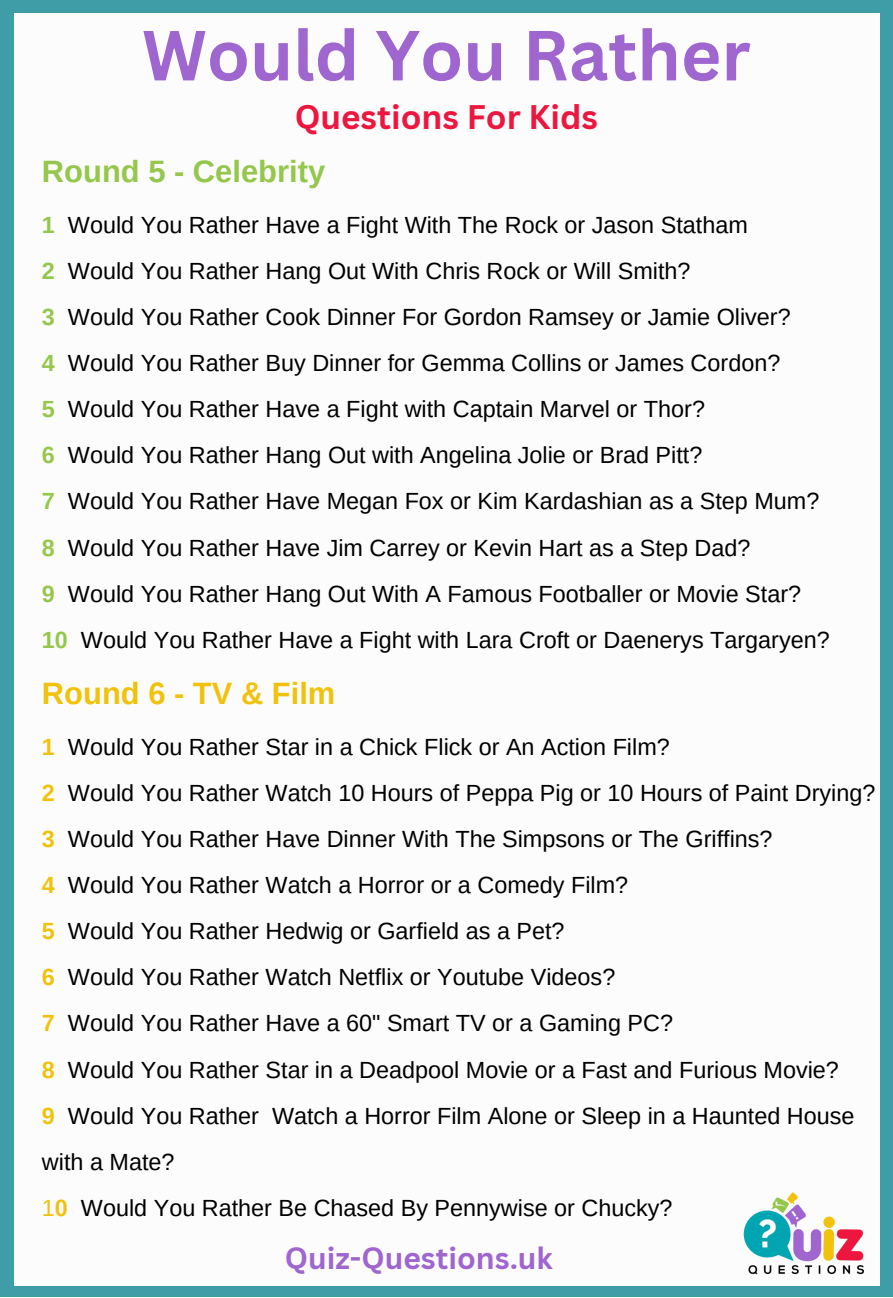
<style>
.page{position:relative;width:893px;height:1298px;background:#fff}
.page>*{position:absolute;margin:0;border:0;box-sizing:border-box;transform-origin:0 0}
.t1{font:700 69.15px "Canva Sans";color:#9f66cf}
.t2{font:700 33.15px "Canva Sans";color:#ed163f}
.t3{font:700 30.9px "Arimo";color:#94c74b}
.t4{font:700 30.9px "Arimo";color:#f0c20c}
.t5{font:700 30px "Canva Sans";color:#9f66cf}
.t6{font:23.4px/46px "Arimo";color:#000}
.s1{font-weight:700;color:#94c74b}
.s2{font-weight:700;color:#f0c20c}
.s3{color:#f0c20c}
</style>
<div class="page">
<div style="left:0;top:0;width:892px;height:1296px;background:#3f9da7"></div>
<div style="left:14px;top:13px;width:865px;height:1271px;background:#fcfcfc"></div>
<img style="left:743px;top:1192px;width:121px;height:83px">
<p class="t1" style="left:142px;top:7px;width:610px">Would You Rather</p>
<p class="t2" style="left:294px;top:93px;width:305px">Questions For Kids</p>
<p class="t3" style="left:42px;top:154px;width:285px">Round 5 - Celebrity</p>
<p class="t6" style="left:42px;top:201px;width:707px"><span class="s1">1</span> Would You Rather Have a Fight With The Rock or Jason Statham</p>
<p class="t6" style="left:42px;top:248px;width:650px"><span class="s1">2</span> Would You Rather Hang Out With Chris Rock or Will Smith?</p>
<p class="t6" style="left:42px;top:294px;width:750px"><span class="s1">3</span> Would You Rather Cook Dinner For Gordon Ramsey or Jamie Oliver?</p>
<p class="t6" style="left:42px;top:340px;width:739px"><span class="s1">4</span> Would You Rather Buy Dinner for Gemma Collins or James Cordon?</p>
<p class="t6" style="left:42px;top:386px;width:664px"><span class="s1">5</span> Would You Rather Have a Fight with Captain Marvel or Thor?</p>
<p class="t6" style="left:42px;top:432px;width:662px"><span class="s1">6</span> Would You Rather Hang Out with Angelina Jolie or Brad Pitt?</p>
<p class="t6" style="left:42px;top:478px;width:778px"><span class="s1">7</span> Would You Rather Have Megan Fox or Kim Kardashian as a Step Mum?</p>
<p class="t6" style="left:42px;top:524px;width:710px"><span class="s1">8</span> Would You Rather Have Jim Carrey or Kevin Hart as a Step Dad?</p>
<p class="t6" style="left:42px;top:570px;width:760px"><span class="s1">9</span> Would You Rather Hang Out With A Famous Footballer or Movie Star?</p>
<p class="t6" style="left:42px;top:616px;width:789px"><span class="s1">10</span> Would You Rather Have a Fight with Lara Croft or Daenerys Targaryen?</p>
<p class="t4" style="left:42px;top:676px;width:295px">Round 6 - TV &amp; Film</p>
<p class="t6" style="left:42px;top:723px;width:629px"><span class="s2">1</span> Would You Rather Star in a Chick Flick or An Action Film?</p>
<p class="t6" style="left:42px;top:769px;width:834px"><span class="s2">2</span> Would You Rather Watch 10 Hours of Peppa Pig or 10 Hours of Paint Drying?</p>
<p class="t6" style="left:42px;top:815px;width:732px"><span class="s2">3</span> Would You Rather Have Dinner With The Simpsons or The Griffins?</p>
<p class="t6" style="left:42px;top:861px;width:587px"><span class="s2">4</span> Would You Rather Watch a Horror or a Comedy Film?</p>
<p class="t6" style="left:42px;top:907px;width:524px"><span class="s2">5</span> Would You Rather Hedwig or Garfield as a Pet?</p>
<p class="t6" style="left:42px;top:953px;width:575px"><span class="s2">6</span> Would You Rather Watch Netflix or Youtube Videos?</p>
<p class="t6" style="left:42px;top:1000px;width:632px"><span class="s2">7</span> Would You Rather Have a 60" Smart TV or a Gaming PC?</p>
<p class="t6" style="left:42px;top:1046px;width:798px"><span class="s2">8</span> Would You Rather Star in a Deadpool Movie or a Fast and Furious Movie?</p>
<p class="t6" style="left:42px;top:1092px;width:814px"><span class="s2">9</span> Would You Rather Watch a Horror Film Alone or Sleep in a Haunted House with a Mate?</p>
<p class="t6" style="left:42px;top:1184px;width:632px"><span class="s3">1</span><span class="s2">0</span> Would You Rather Be Chased By Pennywise or Chucky?</p>
<p class="t5" style="left:285px;top:1236px;width:269px">Quiz-Questions.uk</p>
</div>
